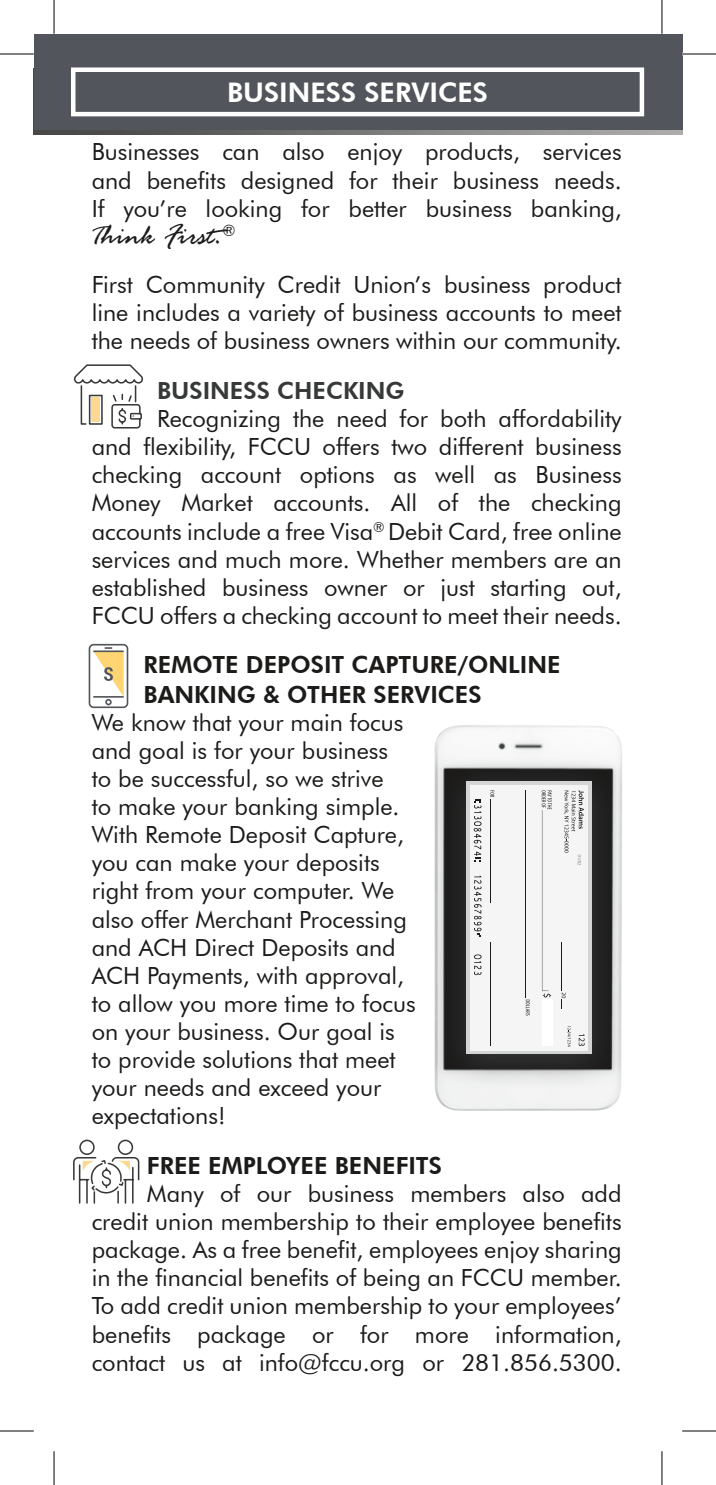
<style>
.page{position:relative;width:716px;height:1485px;background:#fff}
.page>*{position:absolute;margin:0;border:0;box-sizing:border-box;transform-origin:0 0}
.t1{font:31.5px "Rage Italic Let Plain";color:#1c1b1a}
.t2{font:800 27px "Futura BT";color:#fff}
.t3{font:23.62px/28.1px "Futura BT";color:#1c1b1a;text-align:justify}
.t4{font:800 23.62px/29.2px "Futura BT";color:#1c1b1a}
.t5{font:800 23.62px "Futura BT";color:#373939}
.s1{font-size:27px}
</style>
<div class="page">
<img style="left:434px;top:725px;width:188px;height:386px">
<svg style="left:34px;top:129px;width:648px;height:6px;background:#717273"></svg>
<div style="left:34px;top:34px;width:648px;height:95px;background:#52555b"></div>
<div style="left:71px;top:67px;width:573px;height:49px;background:#52555b;border:4px solid #fff"></div>
<svg style="left:73px;top:1139px;width:67px;height:65px"></svg>
<svg style="left:73px;top:364px;width:70px;height:65px"></svg>
<svg style="left:88px;top:643px;width:41px;height:66px"></svg>
<div style="left:437px;top:758px;width:184px;height:332px;background:#52555b;opacity:.5"></div>
<div style="left:466px;top:782px;width:126px;height:272px;background:#d4d5d5"></div>
<div style="left:470px;top:785px;width:118px;height:265px;background:#f5f5f5"></div>
<svg style="left:578px;top:1034px;width:6px;height:12px"></svg>
<svg style="left:567px;top:1026px;width:3px;height:21px"></svg>
<svg style="left:490px;top:791px;width:4px;height:6px"></svg>
<svg style="left:525px;top:1000px;width:4px;height:16px"></svg>
<svg style="left:541px;top:790px;width:10px;height:207px"></svg>
<hr style="left:525px;top:790px;width:1px;height:208px;background:#1c1b1a">
<hr style="left:490px;top:799px;width:1px;height:104px;background:#1c1b1a">
<hr style="left:490px;top:942px;width:1px;height:104px;background:#1c1b1a">
<hr style="left:561px;top:942px;width:1px;height:49px;background:#1c1b1a">
<svg style="left:561px;top:993px;width:4px;height:16px"></svg>
<div style="left:542px;top:999px;width:10px;height:47px;background:#fff"></div>
<svg style="left:474px;top:955px;width:7px;height:20px"></svg>
<svg style="left:473px;top:799px;width:8px;height:63px"></svg>
<svg style="left:474px;top:876px;width:7px;height:61px"></svg>
<svg style="left:564px;top:790px;width:20px;height:75px"></svg>
<hr style="left:0;top:54px;width:34px;height:1px;background:#000">
<hr style="left:682px;top:54px;width:34px;height:1px;background:#000">
<hr style="left:0;top:1431px;width:34px;height:1px;background:#000">
<hr style="left:682px;top:1431px;width:34px;height:1px;background:#000">
<hr style="left:54px;top:0;width:1px;height:34px;background:#000">
<hr style="left:54px;top:1451px;width:1px;height:34px;background:#000">
<hr style="left:661px;top:0;width:1px;height:34px;background:#000">
<hr style="left:661px;top:1451px;width:1px;height:34px;background:#000">
<p class="t2" style="left:227px;top:76px;width:262px">BUSINESS SERVICES</p>
<p class="t3" style="left:92px;top:138px;width:531px">Businesses can also enjoy products, services and benefits designed for their business needs.<br>If you’re looking for better business banking,</p>
<p class="t1" style="left:92px;top:221px;width:145px"><span class="s1">T</span>hink First.<sup>®</sup></p>
<p class="t3" style="left:92px;top:271px;width:531px">First Community Credit Union’s business product line includes a variety of business accounts to meet the needs of business owners within our community.</p>
<p class="t5" style="left:157px;top:376px;width:249px">BUSINESS CHECKING</p>
<p class="t3" style="left:92px;top:404px;width:531px;text-indent:65px">Recognizing the need for both affordability and flexibility, FCCU offers two different business checking account options as well as Business Money Market accounts. All of the checking accounts include a free Visa<sup>®</sup> Debit Card, free online services and much more. Whether members are an</p>
<p class="t3" style="left:92px;top:573px;width:531px">established business owner or just starting out,<br>FCCU offers a checking account to meet their needs.</p>
<p class="t4" style="left:144px;top:650px;width:418px">REMOTE DEPOSIT CAPTURE/ONLINE<br>BANKING &amp; OTHER SERVICES</p>
<p class="t3" style="left:92px;top:708px;width:325px;text-align:left">We know that your main focus and goal is for your business<br>to be successful, so we strive<br>to make your banking simple.<br>With Remote Deposit Capture, you can make your deposits right from your computer. We also offer Merchant Processing and ACH Direct Deposits and<br>ACH Payments, with approval, to allow you more time to focus on your business. Our goal is to provide solutions that meet your needs and exceed your expectations!</p>
<p class="t4" style="left:147px;top:1151px;width:296px">FREE EMPLOYEE BENEFITS</p>
<p class="t3" style="left:92px;top:1179px;width:531px;text-indent:55px">Many of our business members also add credit union membership to their employee benefits package. As a free benefit, employees enjoy sharing in the financial benefits of being an FCCU member.<br>To add credit union membership to your employees’ benefits package or for more information,</p>
<p class="t3" style="left:92px;top:1348px;width:531px">contact us at info@fccu.org or 281.856.5300.</p>
</div>
